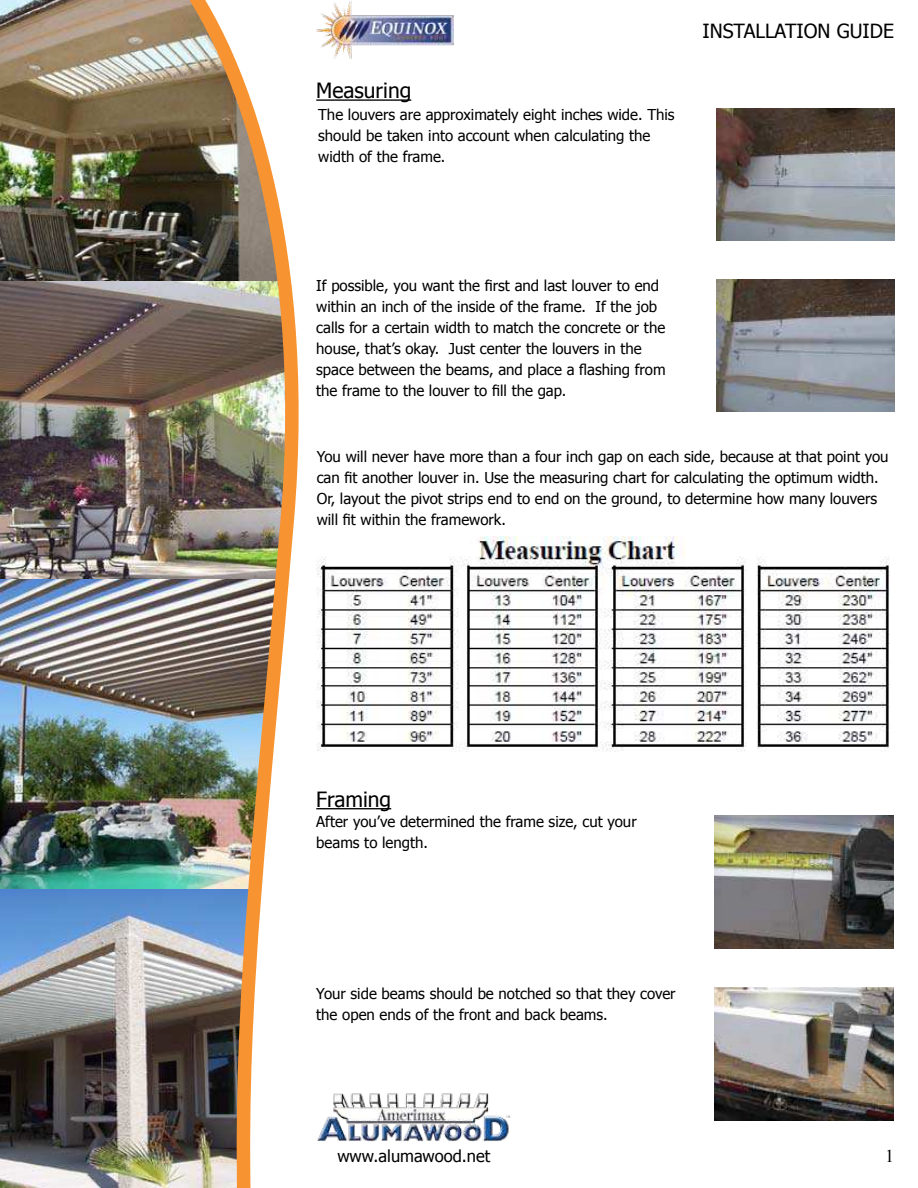
<style>
.page{position:relative;width:918px;height:1188px;background:#fff}
.page>*{position:absolute;margin:0;border:0;box-sizing:border-box;transform-origin:0 0}
.t1{font:21px "Tahoma";color:#000}
.t2{font:19.5px "Tahoma";color:#000}
.t3{font:18px "Times New Roman";color:#000}
.t4{font:16.5px "Tahoma";color:#000}
.t5{font:15px/21px "Tahoma";color:#000}
</style>
<div class="page">
<img style="left:0;top:889px;width:104px;height:299px">
<img style="left:0;top:578px;width:104px;height:311px">
<img style="left:0;top:0;width:104px;height:280px">
<img style="left:0;top:282px;width:104px;height:296px">
<img style="left:104px;top:0;width:791px;height:1188px">
<img style="left:316px;top:537px;width:579px;height:215px">
<img style="left:716px;top:280px;width:178px;height:132px">
<img style="left:716px;top:109px;width:178px;height:132px">
<hr style="left:316px;top:99px;width:95px;height:2px;background:#000">
<img style="left:316px;top:0;width:138px;height:61px">
<img style="left:316px;top:1092px;width:195px;height:50px">
<img style="left:715px;top:988px;width:179px;height:132px">
<hr style="left:316px;top:808px;width:75px;height:1px;background:#000">
<img style="left:715px;top:816px;width:179px;height:133px">
<h1 class="t1" style="left:316px;top:82px;width:97px">Measuring</h1>
<p class="t5" style="left:318px;top:106px;width:358px">The louvers are approximately eight inches wide. This should be taken into account when calculating the width of the frame.</p>
<h2 class="t2" style="left:702px;top:23px;width:193px">INSTALLATION GUIDE</h2>
<p class="t5" style="left:316px;top:275px;width:351px">If possible, you want the irst and last louver to end within an inch of the inside of the frame. If the job calls for a certain width to match the concrete or the house, that’s okay. Just center the louvers in the space between the beams, and place a lashing from the frame to the louver to ill the gap.</p>
<p class="t5" style="left:317px;top:448px;width:573px">You will never have more than a four inch gap on each side, because at that point you can it another louver in. Use the measuring chart for calculating the optimum width.<br>Or, layout the pivot strips end to end on the ground, to determine how many louvers will it within the framework.</p>
<h1 class="t1" style="left:316px;top:791px;width:76px">Framing</h1>
<p class="t5" style="left:316px;top:813px;width:322px">After you’ve determined the frame size, cut your beams to length.</p>
<p class="t5" style="left:316px;top:985px;width:361px">Your side beams should be notched so that they cover the open ends of the front and back beams.</p>
<p class="t4" style="left:337px;top:1150px;width:154px">www.alumawood.net</p>
<p class="t3" style="left:885px;top:1146px;width:10px">1</p>
</div>
